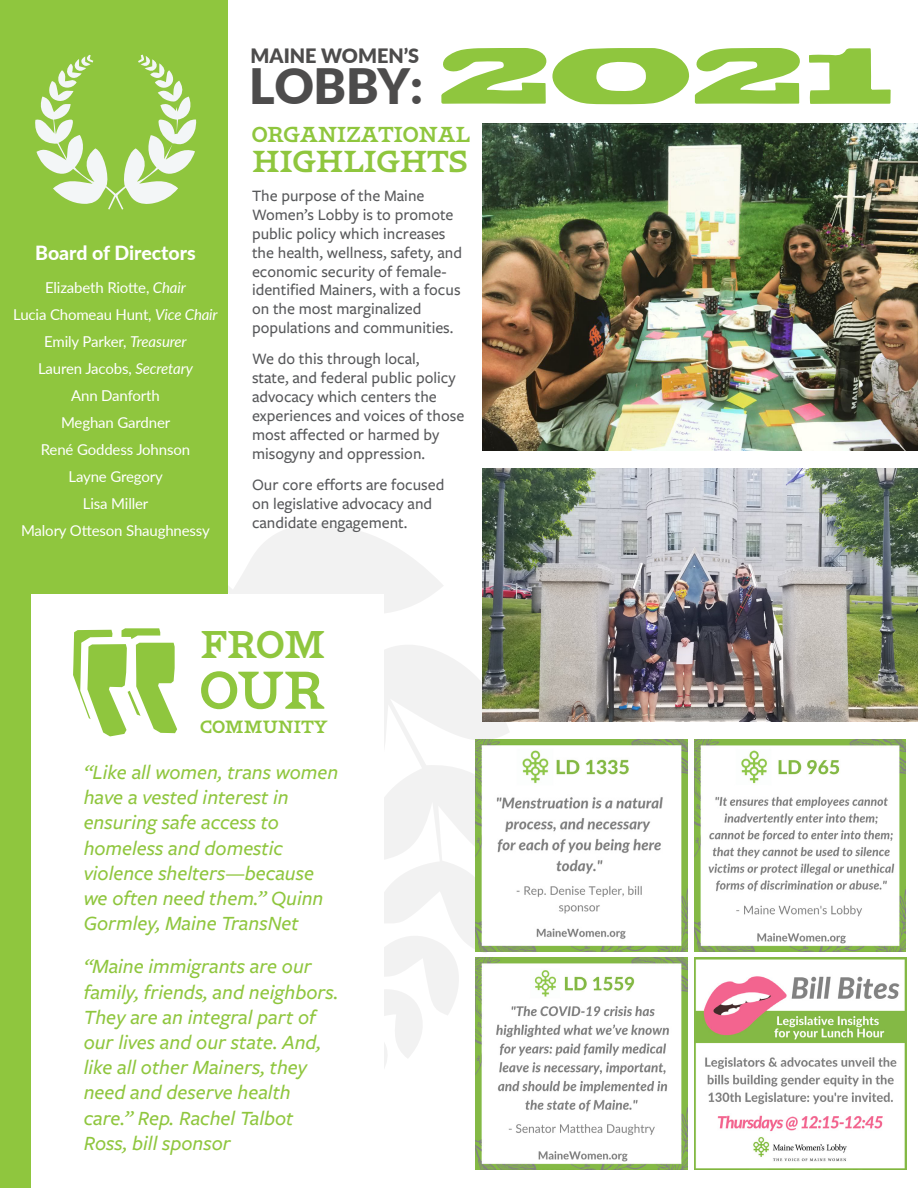
<style>
.page{position:relative;width:918px;height:1188px;background:#fff}
.page>*{position:absolute;margin:0;border:0;box-sizing:border-box;transform-origin:0 0}
.t1{font:78.9px "WTR Fatboy";color:#8fc63e}
.t2{font:61.5px "HWT Van Lanen";color:#8fc63e}
.t3{font:900 48.75px "Lato";letter-spacing:-.01em;color:#4d4c4c}
.t4{font:44.7px "HWT Van Lanen";color:#8fc63e}
.Normal1{font:35.1px "HWT Van Lanen";color:#8fc63e}
.Normal1-2{font:25.05px "HWT Van Lanen";color:#8fc63e}
.t5{font:italic 500 21px/25.2px "Freight Sans Pro";color:#8fc63e}
.t6{font:20.55px "HWT Van Lanen";color:#8fc63e}
.t7{font:900 19.8px "Lato";color:#4d4c4c}
.t8{font:800 19.5px "Lato";color:#fff}
.Normal1-3{font:500 16.5px/18.9px "Freight Sans Pro";color:#57585a}
.t9{font:15px "Lato";letter-spacing:-.01em;color:#fff}
.s1{font-style:italic}
</style>
<div class="page">
<svg style="left:228px;top:501px;width:289px;height:452px;fill:#f2f2f2"></svg>
<svg style="left:383px;top:927px;width:82px;height:141px"></svg>
<div style="left:0;top:0;width:228px;height:1188px;background:#8fc63e"></div>
<svg style="left:35px;top:55px;width:162px;height:155px"></svg>
<div style="left:31px;top:594px;width:352px;height:594px;background:#fff"></div>
<img style="left:483px;top:123px;width:435px;height:328px">
<img style="left:475px;top:957px;width:212px;height:212px">
<img style="left:475px;top:739px;width:212px;height:212px">
<img style="left:694px;top:739px;width:212px;height:212px">
<img style="left:483px;top:468px;width:435px;height:254px">
<img style="left:694px;top:957px;width:212px;height:212px">
<p class="t7" style="left:251px;top:41px;width:170px">MAINE WOMEN’S</p>
<h1 class="t1" style="left:438px;top:47px;width:459px">2021</h1>
<h3 class="t3" style="left:249px;top:49px;width:176px">LOBBY:</h3>
<p class="t8" style="left:35px;top:238px;width:162px">Board of Directors</p>
<p class="t9" style="left:45px;top:277px;width:142px">Elizabeth Riotte, <span class="s1">Chair</span></p>
<p class="t9" style="left:13px;top:304px;width:206px">Lucia Chomeau Hunt, <span class="s1">Vice Chair</span></p>
<p class="t9" style="left:44px;top:331px;width:144px">Emily Parker, <span class="s1">Treasurer</span></p>
<p class="t9" style="left:38px;top:358px;width:156px">Lauren Jacobs, <span class="s1">Secretary</span></p>
<p class="t9" style="left:71px;top:385px;width:90px">Ann Danforth</p>
<p class="t9" style="left:61px;top:412px;width:111px">Meghan Gardner</p>
<p class="t9" style="left:41px;top:439px;width:151px">René Goddess Johnson</p>
<p class="t9" style="left:69px;top:466px;width:96px">Layne Gregory</p>
<p class="t9" style="left:83px;top:493px;width:67px">Lisa Miller</p>
<p class="t9" style="left:21px;top:520px;width:190px">Malory Otteson Shaughnessy</p>
<p class="Normal1-2" style="left:252px;top:119px;width:219px">ORGANIZATIONAL</p>
<p class="Normal1" style="left:252px;top:139px;width:217px">HIGHLIGHTS</p>
<p class="Normal1-3" style="left:252px;top:185px;width:212px">The purpose of the Maine<br>Women’s Lobby is to promote public policy which increases the health, wellness, safety, and economic security of female&shy;identified Mainers, with a focus on the most marginalized populations and communities.</p>
<p class="Normal1-3" style="left:252px;top:349px;width:214px">We do this through local,<br>state, and federal public policy advocacy which centers the experiences and voices of those most affected or harmed by misogyny and oppression.</p>
<p class="Normal1-3" style="left:252px;top:475px;width:194px">Our core efforts are focused on legislative advocacy and candidate engagement.</p>
<h3 class="t4" style="left:200px;top:617px;width:126px">FROM</h3>
<h2 class="t2" style="left:200px;top:652px;width:125px">OUR</h2>
<p class="t6" style="left:200px;top:714px;width:129px">COMMUNITY</p>
<p class="t5" style="left:84px;top:759px;width:256px">“Like all women, trans women have a vested interest in ensuring safe access to homeless and domestic violence shelters—because we often need them.” Quinn<br>Gormley, Maine TransNet</p>
<p class="t5" style="left:84px;top:953px;width:256px">“Maine immigrants are our family, friends, and neighbors.<br>They are an integral part of our lives and our state. And, like all other Mainers, they need and deserve health care.” Rep. Rachel Talbot<br>Ross, bill sponsor</p>
</div>
